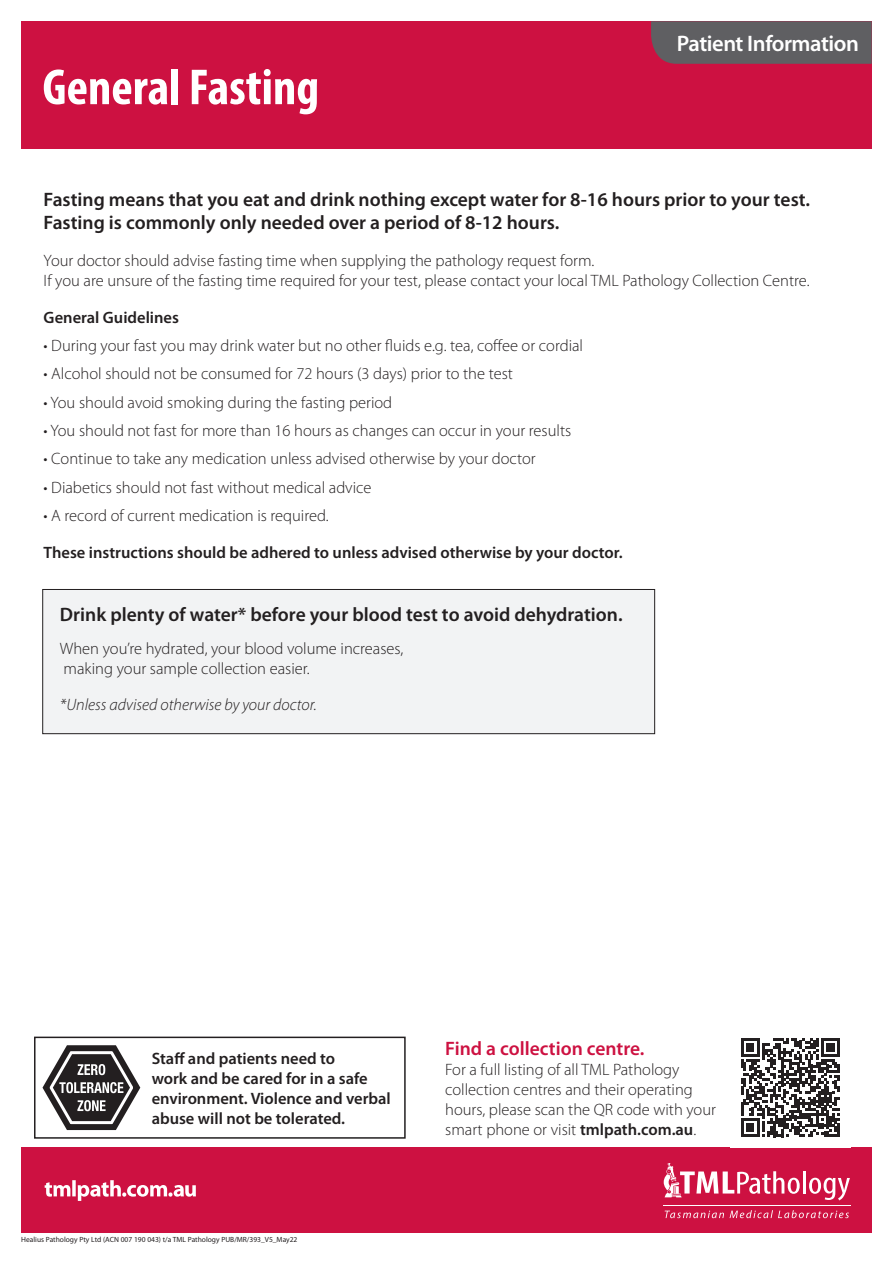
<style>
.page{position:relative;width:893px;height:1263px;background:#fff}
.page>*{position:absolute;margin:0;border:0;box-sizing:border-box;transform-origin:0 0}
.t1{font:700 condensed 51px "Myriad Pro";color:#fff}
.t2{font:600 22.5px "Myriad Pro";letter-spacing:-.02em;color:#fff}
.t3{font:600 19.5px/23.4px "Myriad Pro";color:#231f20}
.t4{font:600 19.5px "Myriad Pro";color:#cd1141}
.t5{font:300 16.5px/19.8px "Myriad Pro";color:#231f20}
.t6{font:600 16.5px/19.8px "Myriad Pro";color:#231f20}
.t7{font:italic 300 16.5px "Myriad Pro";color:#231f20}
.t8{font:7.5px "Myriad Pro";color:#231f20}
.s1{font-weight:600}
</style>
<div class="page">
<div style="left:21px;top:21px;width:851px;height:128px;background:#cd1141"></div>
<div style="left:43px;top:589px;width:612px;height:145px;background:#f2f3f4"></div>
<div style="left:43px;top:589px;width:612px;height:145px;border:1px solid #231f20"></div>
<div style="left:651px;top:21px;width:221px;height:43px;background:#5f5f62"></div>
<div style="left:21px;top:1148px;width:851px;height:85px;background:#cd1141"></div>
<svg style="left:42px;top:1045px;width:99px;height:86px"></svg>
<div style="left:34px;top:1036px;width:372px;height:103px;border:2px solid #231f20"></div>
<svg style="left:741px;top:1038px;width:99px;height:99px"></svg>
<hr style="left:663px;top:1205px;width:187px;height:1px;background:#fff">
<svg style="left:665px;top:1210px;width:184px;height:8px"></svg>
<svg style="left:664px;top:1163px;width:136px;height:34px"></svg>
<hr style="left:803px;top:1171px;width:3px;height:22px;background:#fff">
<svg style="left:809px;top:1178px;width:41px;height:22px"></svg>
<svg style="left:45px;top:1180px;width:151px;height:21px"></svg>
<h1 class="t1" style="left:43px;top:55px;width:278px">General Fasting</h1>
<h2 class="t2" style="left:677px;top:29px;width:184px">Patient Information</h2>
<p class="t3" style="left:44px;top:187px;width:768px">Fasting means that you eat and drink nothing except water for 8-16 hours prior to your test.<br>Fasting is commonly only needed over a period of 8-12 hours.</p>
<p class="t5" style="left:44px;top:251px;width:767px">Your doctor should advise fasting time when supplying the pathology request form.<br>If you are unsure of the fasting time required for your test, please contact your local TML Pathology Collection Centre.</p>
<p class="t6" style="left:44px;top:307px;width:137px">General Guidelines</p>
<p class="t5" style="left:44px;top:336px;width:541px">• During your fast you may drink water but no other fluids e.g. tea, coffee or cordial</p>
<p class="t5" style="left:44px;top:364px;width:471px">• Alcohol should not be consumed for 72 hours (3 days) prior to the test</p>
<p class="t5" style="left:44px;top:393px;width:350px">• You should avoid smoking during the fasting period</p>
<p class="t5" style="left:44px;top:421px;width:529px">• You should not fast for more than 16 hours as changes can occur in your results</p>
<p class="t5" style="left:44px;top:449px;width:494px">• Continue to take any medication unless advised otherwise by your doctor</p>
<p class="t5" style="left:44px;top:477px;width:329px">• Diabetics should not fast without medical advice</p>
<p class="t5" style="left:44px;top:506px;width:287px">• A record of current medication is required.</p>
<p class="t6" style="left:44px;top:542px;width:580px">These instructions should be adhered to unless advised otherwise by your doctor.</p>
<p class="t3" style="left:60px;top:602px;width:564px">Drink plenty of water* before your blood test to avoid dehydration.</p>
<p class="t5" style="left:60px;top:639px;width:345px">When you’re hydrated, your blood volume increases, making your sample collection easier.</p>
<p class="t7" style="left:60px;top:696px;width:259px">*Unless advised otherwise by your doctor.</p>
<p class="t6" style="left:152px;top:1048px;width:241px">Staff and patients need to<br>work and be cared for in a safe environment. Violence and verbal abuse will not be tolerated.</p>
<p class="t8" style="left:21px;top:1234px;width:278px">Healius Pathology Pty Ltd (ACN 007 190 043) t/a TML Pathology PUB/MR/393_V5_May22</p>
<p class="t4" style="left:445px;top:1036px;width:201px">Find a collection centre.</p>
<p class="t5" style="left:445px;top:1060px;width:272px">For a full listing of all TML Pathology collection centres and their operating hours, please scan the QR code with your smart phone or visit <span class="s1">tmlpath.com.au</span>.</p>
</div>
